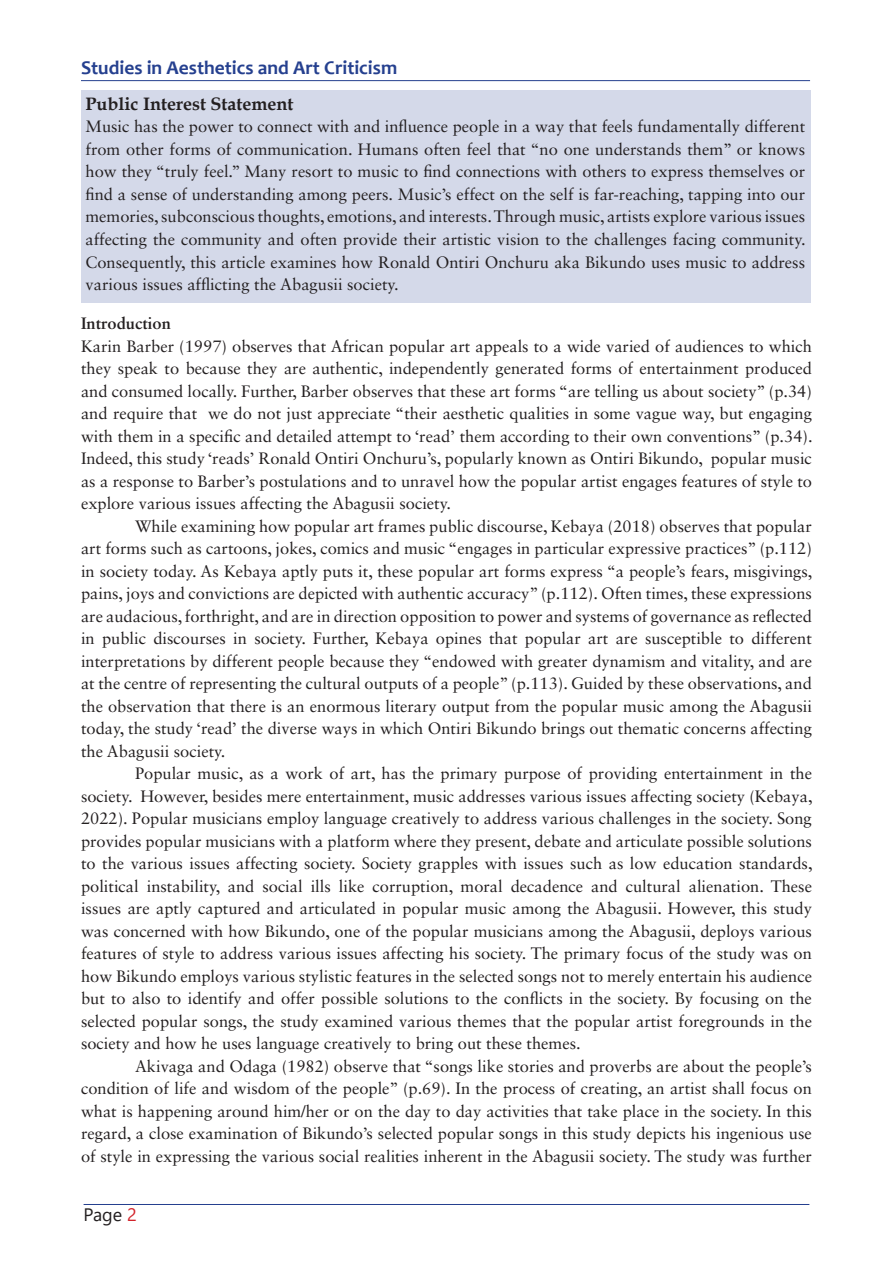
<style>
.page{position:relative;width:893px;height:1263px;background:#fff}
.page>*{position:absolute;margin:0;border:0;box-sizing:border-box;transform-origin:0 0}
.t1{font:700 19.5px "Candara";color:#25408f}
.t2{font:700 18px "Book Antiqua";color:#231f20}
.t3{font:18px "Segoe UI";color:#231f20}
.t4{font:16.5px/22.5px "Sabon LT Std";color:#231f20;text-align:justify}
.t5{font:700 16.5px "Sabon LT Std";color:#231f20}
.s1{color:#d2232a}
</style>
<div class="page">
<hr style="left:84px;top:1204px;width:725px;height:1px;background:#25408f">
<hr style="left:81px;top:80px;width:729px;height:1px;background:#25408f">
<div style="left:81px;top:90px;width:729px;height:212px;background:#d4d9e9"></div>
<p class="t1" style="left:81px;top:56px;width:318px">Studies in Aesthetics and Art Criticism</p>
<p class="t2" style="left:86px;top:92px;width:209px">Public Interest Statement</p>
<p class="t4" style="left:86px;top:115px;width:722px">Music has the power to connect with and influence people in a way that feels fundamentally different from other forms of communication. Humans often feel that “no one understands them” or knows how they “truly feel.” Many resort to music to find connections with others to express themselves or find a sense of understanding among peers. Music’s effect on the self is far-reaching, tapping into our memories, subconscious thoughts, emotions, and interests. Through music, artists explore various issues affecting the community and often provide their artistic vision to the challenges facing community.<br>Consequently, this article examines how Ronald Ontiri Onchuru aka Bikundo uses music to address various issues afflicting the Abagusii society.</p>
<p class="t5" style="left:81px;top:313px;width:91px">Introduction</p>
<p class="t4" style="left:81px;top:334px;width:733px">Karin Barber (1997) observes that African popular art appeals to a wide varied of audiences to which they speak to because they are authentic, independently generated forms of entertainment produced and consumed locally. Further, Barber observes that these art forms “are telling us about society” (p.34) and require that we do not just appreciate “their aesthetic qualities in some vague way, but engaging with them in a specific and detailed attempt to ‘read’ them according to their own conventions” (p.34).<br>Indeed, this study ‘reads’ Ronald Ontiri Onchuru’s, popularly known as Ontiri Bikundo, popular music as a response to Barber’s postulations and to unravel how the popular artist engages features of style to explore various issues affecting the Abagusii society.</p>
<p class="t4" style="left:81px;top:514px;width:733px;text-indent:54px">While examining how popular art frames public discourse, Kebaya (2018) observes that popular art forms such as cartoons, jokes, comics and music “engages in particular expressive practices” (p.112) in society today. As Kebaya aptly puts it, these popular art forms express “a people’s fears, misgivings, pains, joys and convictions are depicted with authentic accuracy” (p.112). Often times, these expressions are audacious, forthright, and are in direction opposition to power and systems of governance as reflected in public discourses in society. Further, Kebaya opines that popular art are susceptible to different interpretations by different people because they “endowed with greater dynamism and vitality, and are at the centre of representing the cultural outputs of a people” (p.113). Guided by these observations, and the observation that there is an enormous literary output from the popular music among the Abagusii today, the study ‘read’ the diverse ways in which Ontiri Bikundo brings out thematic concerns affecting the Abagusii society.</p>
<p class="t4" style="left:81px;top:762px;width:733px;text-indent:54px">Popular music, as a work of art, has the primary purpose of providing entertainment in the society. However, besides mere entertainment, music addresses various issues affecting society (Kebaya, 2022). Popular musicians employ language creatively to address various challenges in the society. Song provides popular musicians with a platform where they present, debate and articulate possible solutions to the various issues affecting society. Society grapples with issues such as low education standards, political instability, and social ills like corruption, moral decadence and cultural alienation. These issues are aptly captured and articulated in popular music among the Abagusii. However, this study was concerned with how Bikundo, one of the popular musicians among the Abagusii, deploys various features of style to address various issues affecting his society. The primary focus of the study was on how Bikundo employs various stylistic features in the selected songs not to merely entertain his audience but to also to identify and offer possible solutions to the conflicts in the society. By focusing on the selected popular songs, the study examined various themes that the popular artist foregrounds in the society and how he uses language creatively to bring out these themes.</p>
<p class="t4" style="left:81px;top:1055px;width:732px;text-indent:54px">Akivaga and Odaga (1982) observe that “songs like stories and proverbs are about the people’s condition of life and wisdom of the people” (p.69). In the process of creating, an artist shall focus on what is happening around him/her or on the day to day activities that take place in the society. In this regard, a close examination of Bikundo’s selected popular songs in this study depicts his ingenious use of style in expressing the various social realities inherent in the Abagusii society. The study was further</p>
<p class="t3" style="left:84px;top:1198px;width:55px">Page <span class="s1">2</span></p>
</div>
